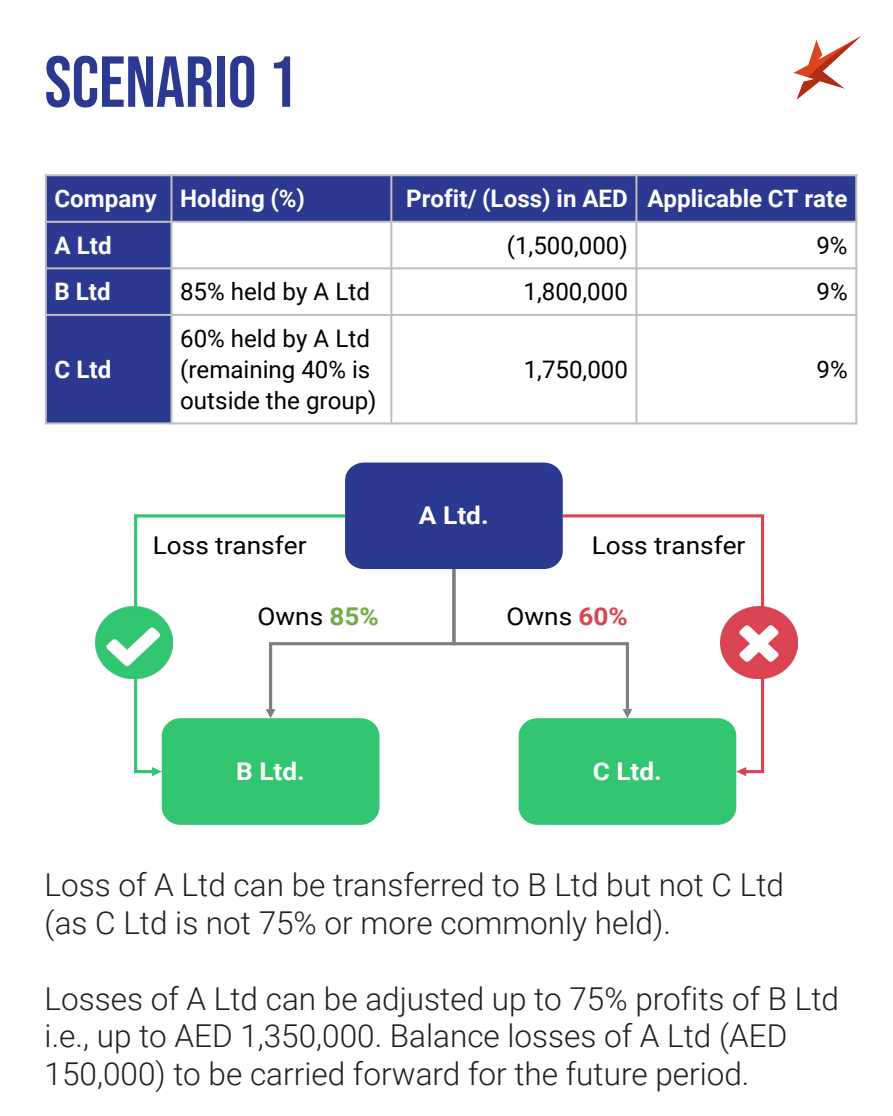
<style>
.page{position:relative;width:893px;height:1116px;background:#fff}
.page>*{position:absolute;margin:0;border:0;box-sizing:border-box;transform-origin:0 0}
.t1{font:72px "Bebas Neue";color:#2b3990}
.t2{font:300 31.5px/37.8px "Roboto";color:#231f20}
.t3{font:24.45px "Roboto";color:#000;scale:1.07 1}
.t4{font:700 24.45px "Roboto";color:#fff;scale:1.07 1}
.t5{font:24.15px/31px "Roboto";color:#000}
.t6{font:700 24.15px "Roboto";color:#fff}
.s1{font-weight:700;color:#70ad47}
.s2{font-weight:700;color:#da4453}
</style>
<div class="page">
<div style="left:345px;top:462px;width:217px;height:107px;background:#2b3990;border-radius:18px"></div>
<div style="left:162px;top:718px;width:217px;height:107px;background:#32c671;border-radius:18px"></div>
<div style="left:518px;top:718px;width:218px;height:107px;background:#32c671;border-radius:18px"></div>
<svg style="left:348px;top:566px;width:211px;height:80px"></svg>
<svg style="left:134px;top:514px;width:214px;height:260px"></svg>
<svg style="left:152px;top:767px;width:10px;height:9px"></svg>
<svg style="left:559px;top:513px;width:206px;height:262px"></svg>
<svg style="left:736px;top:767px;width:9px;height:9px"></svg>
<img style="left:95px;top:606px;width:77px;height:73px">
<img style="left:720px;top:606px;width:77px;height:73px">
<img style="left:793px;top:35px;width:69px;height:65px">
<div style="left:46px;top:175px;width:125px;height:47px;background:#2b3990"></div>
<div style="left:171px;top:175px;width:220px;height:47px;background:#2b3990"></div>
<div style="left:391px;top:175px;width:245px;height:47px;background:#2b3990"></div>
<div style="left:636px;top:175px;width:219px;height:47px;background:#2b3990"></div>
<div style="left:46px;top:222px;width:125px;height:46px;background:#2b3990"></div>
<div style="left:46px;top:268px;width:125px;height:47px;background:#2b3990"></div>
<div style="left:46px;top:315px;width:125px;height:108px;background:#2b3990"></div>
<hr style="left:170px;top:174px;width:2px;height:250px;background:#bfbfbf">
<hr style="left:390px;top:174px;width:2px;height:250px;background:#bfbfbf">
<hr style="left:635px;top:174px;width:2px;height:250px;background:#bfbfbf">
<hr style="left:45px;top:221px;width:811px;height:2px;background:#bfbfbf">
<hr style="left:45px;top:267px;width:811px;height:2px;background:#bfbfbf">
<hr style="left:45px;top:314px;width:811px;height:2px;background:#bfbfbf">
<hr style="left:45px;top:174px;width:2px;height:250px;background:#bfbfbf">
<hr style="left:854px;top:174px;width:2px;height:250px;background:#bfbfbf">
<hr style="left:45px;top:174px;width:811px;height:2px;background:#bfbfbf">
<hr style="left:45px;top:422px;width:811px;height:2px;background:#bfbfbf">
<h1 class="t1" style="left:45px;top:41px;width:254px">SCENARIO 1</h1>
<p class="t6" style="left:54px;top:181px;width:252px">Company Holding (%)</p>
<p class="t6" style="left:406px;top:181px;width:442px">Profit/ (Loss) in AED Applicable CT rate</p>
<p class="t6" style="left:54px;top:228px;width:59px">A Ltd</p>
<p class="t5" style="left:506px;top:229px;width:122px">(1,500,000)</p>
<p class="t5" style="left:816px;top:229px;width:33px">9%</p>
<p class="t6" style="left:54px;top:275px;width:58px">B Ltd</p>
<p class="t5" style="left:180px;top:275px;width:191px">85% held by A Ltd</p>
<p class="t5" style="left:523px;top:275px;width:106px">1,800,000</p>
<p class="t5" style="left:816px;top:275px;width:33px">9%</p>
<p class="t6" style="left:54px;top:352px;width:58px">C Ltd</p>
<p class="t5" style="left:180px;top:322px;width:198px">60% held by A Ltd (remaining 40% is outside the group)</p>
<p class="t5" style="left:523px;top:353px;width:106px">1,750,000</p>
<p class="t5" style="left:816px;top:353px;width:33px">9%</p>
<p class="t4" style="left:419px;top:498px;width:67px">A Ltd.</p>
<p class="t3" style="left:153px;top:528px;width:145px">Loss transfer</p>
<p class="t3" style="left:591px;top:528px;width:145px">Loss transfer</p>
<p class="t3" style="left:257px;top:599px;width:115px">Owns <span class="s1">85%</span></p>
<p class="t3" style="left:506px;top:599px;width:115px">Owns <span class="s2">60%</span></p>
<p class="t4" style="left:236px;top:754px;width:66px">B Ltd.</p>
<p class="t4" style="left:592px;top:754px;width:66px">C Ltd.</p>
<p class="t2" style="left:45px;top:865px;width:740px">Loss of A Ltd can be transferred to B Ltd but not C Ltd (as C Ltd is not 75% or more commonly held).</p>
<p class="t2" style="left:45px;top:978px;width:795px">Losses of A Ltd can be adjusted up to 75% profits of B Ltd i.e., up to AED 1,350,000. Balance losses of A Ltd (AED<br>150,000) to be carried forward for the future period.</p>
</div>
